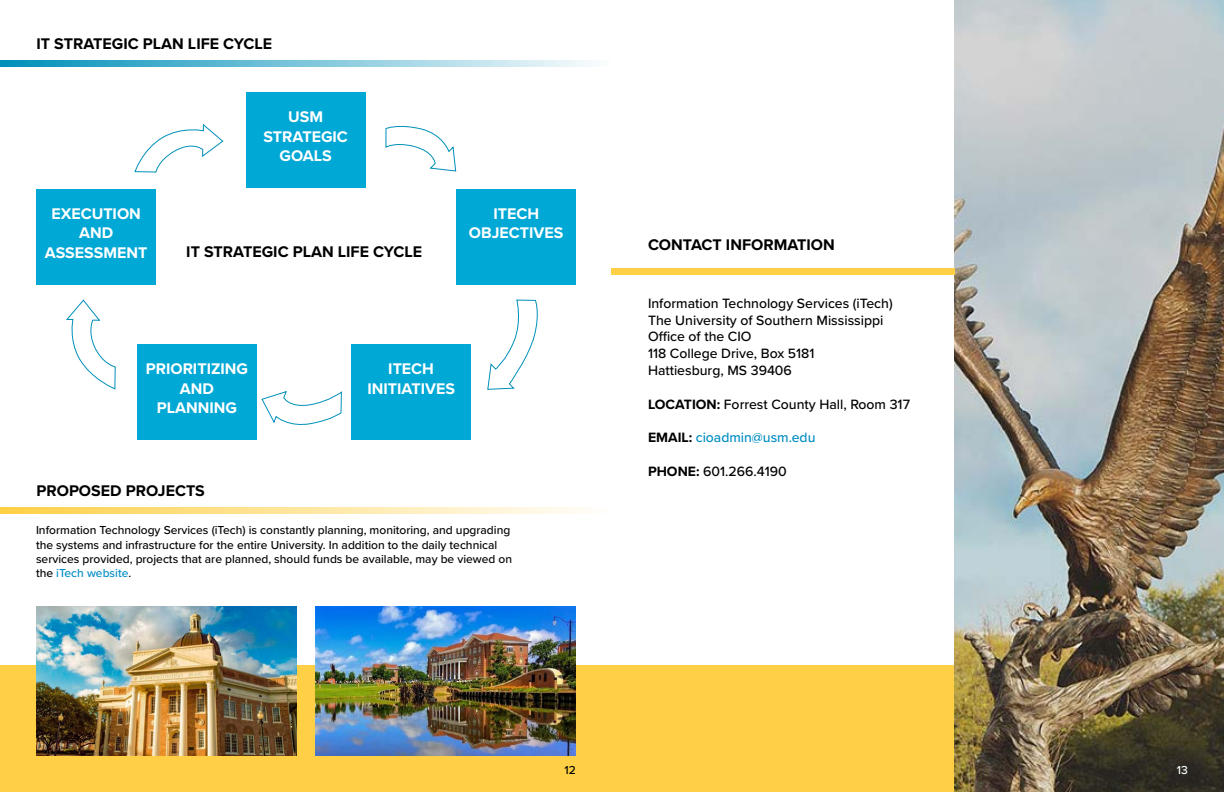
<style>
.page{position:relative;width:1224px;height:792px;background:#fff}
.page>*{position:absolute;margin:0;border:0;box-sizing:border-box;transform-origin:0 0}
.t1{font:700 16px/19.2px "Proxima Nova";color:#fff;text-align:center}
.t2{font:700 16px "Proxima Nova";color:#000}
.t3{font:500 14px/16.8px "Proxima Nova";color:#000}
.t4{font:500 14px "Proxima Nova";letter-spacing:-.005em;color:#008dc3}
.t5{font:500 12px/14.4px "Proxima Nova";color:#000}
.t6{font:500 12px "Proxima Nova";color:#fff}
.s1{color:#008dc3}
.s2{font-weight:700}
.s3{font-weight:700;color:#000}
</style>
<div class="page">
<div style="left:0;top:666px;width:1224px;height:126px;background:#ffd046"></div>
<div style="left:246px;top:92px;width:120px;height:95px;background:#00a8d5"></div>
<div style="left:456px;top:189px;width:120px;height:95px;background:#00a8d5"></div>
<div style="left:36px;top:189px;width:120px;height:95px;background:#00a8d5"></div>
<div style="left:351px;top:344px;width:120px;height:95px;background:#00a8d5"></div>
<div style="left:137px;top:344px;width:120px;height:95px;background:#00a8d5"></div>
<svg style="left:0;top:60px;width:591px;height:6px"></svg>
<svg style="left:0;top:507px;width:584px;height:6px"></svg>
<svg style="left:385px;top:125px;width:72px;height:47px"></svg>
<svg style="left:66px;top:299px;width:50px;height:91px"></svg>
<svg style="left:134px;top:60px;width:90px;height:113px"></svg>
<svg style="left:487px;top:299px;width:51px;height:91px"></svg>
<svg style="left:261px;top:391px;width:81px;height:34px"></svg>
<img style="left:315px;top:606px;width:261px;height:149px">
<img style="left:36px;top:606px;width:261px;height:149px">
<img style="left:955px;top:0;width:269px;height:792px">
<div style="left:612px;top:268px;width:343px;height:7px;background:#ffd046"></div>
<h1 class="t2" style="left:36px;top:31px;width:237px">IT STRATEGIC PLAN LIFE CYCLE</h1>
<h1 class="t1" style="left:45px;top:204px;width:104px">EXECUTION<br>AND<br>ASSESSMENT</h1>
<h1 class="t1" style="left:263px;top:107px;width:86px">USM<br>STRATEGIC<br>GOALS</h1>
<h1 class="t2" style="left:186px;top:240px;width:237px">IT STRATEGIC PLAN LIFE CYCLE</h1>
<h1 class="t1" style="left:469px;top:204px;width:96px">ITECH<br>OBJECTIVES</h1>
<h1 class="t1" style="left:146px;top:359px;width:104px">PRIORITIZING<br>AND<br>PLANNING</h1>
<h1 class="t1" style="left:367px;top:359px;width:89px">ITECH<br>INITIATIVES</h1>
<h1 class="t2" style="left:36px;top:478px;width:170px">PROPOSED PROJECTS</h1>
<p class="t5" style="left:36px;top:523px;width:478px">Information Technology Services (iTech) is constantly planning, monitoring, and upgrading the systems and infrastructure for the entire University. In addition to the daily technical services provided, projects that are planned, should funds be available, may be viewed on the <span class="s1">iTech website</span>.</p>
<h1 class="t2" style="left:648px;top:233px;width:188px">CONTACT INFORMATION</h1>
<p class="t3" style="left:648px;top:294px;width:246px">Information Technology Services (iTech)<br>The University of Southern Mississippi<br>Office of the CIO<br>118 College Drive, Box 5181<br>Hattiesburg, MS 39406</p>
<p class="t3" style="left:648px;top:395px;width:263px"><span class="s2">LOCATION:</span> Forrest County Hall, Room 317</p>
<p class="t4" style="left:648px;top:427px;width:169px"><span class="s3">EMAIL:</span> cioadmin@usm.edu</p>
<p class="t3" style="left:648px;top:462px;width:140px"><span class="s2">PHONE:</span> 601.266.4190</p>
<p class="t5" style="left:565px;top:763px;width:13px">12</p>
<p class="t6" style="left:1177px;top:762px;width:13px">13</p>
</div>
